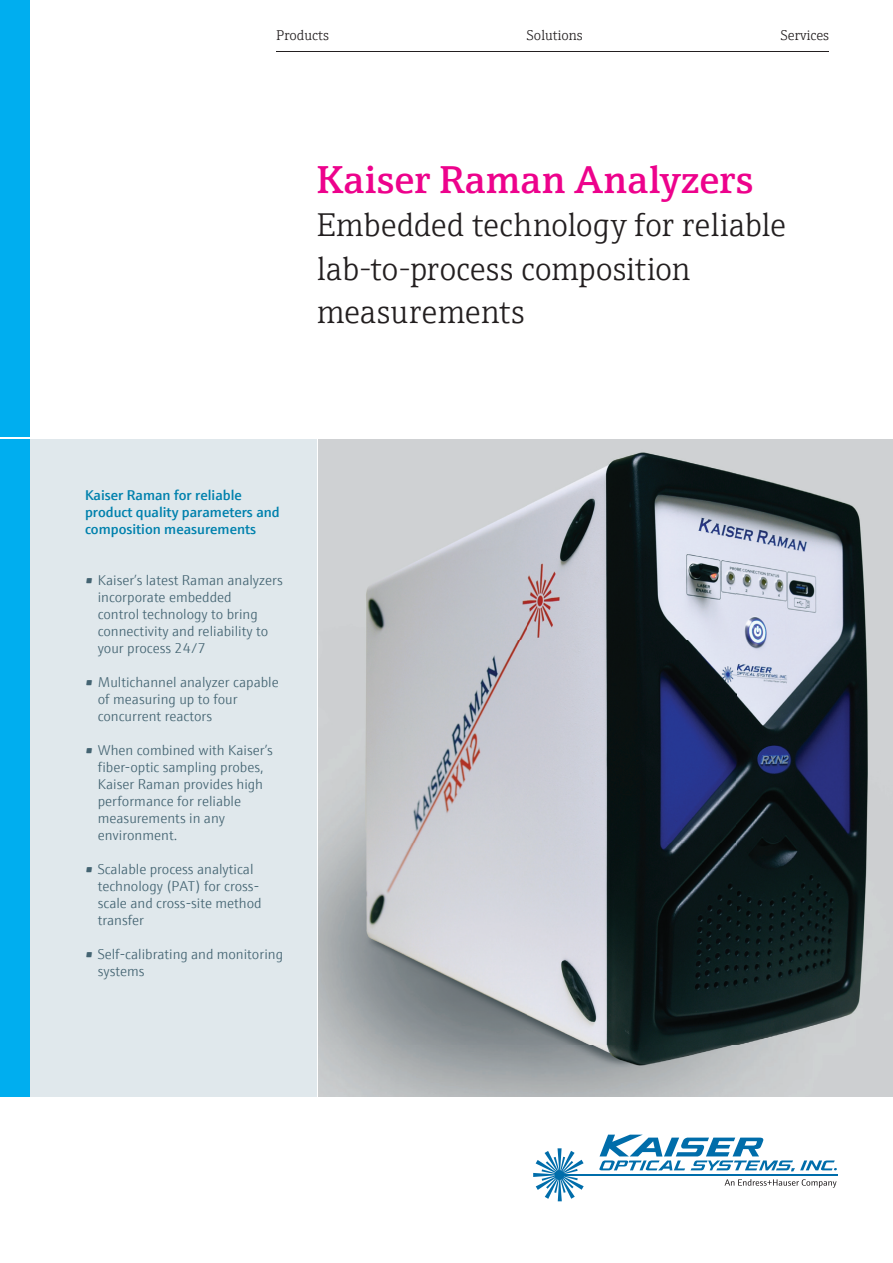
<style>
.page{position:relative;width:893px;height:1263px;background:#fff}
.page>*{position:absolute;margin:0;border:0;box-sizing:border-box;transform-origin:0 0}
.t1{font:600 39px "E+H Serif";letter-spacing:.01em;color:#ed028c}
.t2{font:300 33px/43.2px "E+H Serif";color:#231f20}
.t3{font:300 14.25px/17px "E+H Sans";color:#446472}
.t4{font:600 14.25px/17px "E+H Sans";color:#0081ad}
.t5{font:300 14.25px "E+H Serif";color:#231f20}
</style>
<div class="page">
<hr style="left:276px;top:51px;width:553px;height:1px;background:#231f20">
<div style="left:0;top:0;width:30px;height:437px;background:#00aeef"></div>
<svg style="left:599px;top:1134px;width:238px;height:37px"></svg>
<hr style="left:559px;top:1174px;width:278px;height:1px;background:#006daa">
<svg style="left:533px;top:1148px;width:51px;height:53px"></svg>
<div style="left:554px;top:1170px;width:10px;height:10px;background:#006daa;border-radius:50%"></div>
<svg style="left:724px;top:1179px;width:112px;height:9px"></svg>
<div style="left:29px;top:439px;width:288px;height:657px;background:#e0e8ec"></div>
<div style="left:0;top:439px;width:30px;height:657px;background:#00aeef"></div>
<img style="left:319px;top:439px;width:574px;height:657px">
<p class="t5" style="left:276px;top:24px;width:54px">Products</p>
<p class="t5" style="left:527px;top:24px;width:57px">Solutions</p>
<p class="t5" style="left:781px;top:24px;width:50px">Services</p>
<h1 class="t1" style="left:317px;top:150px;width:438px">Kaiser Raman Analyzers</h1>
<h2 class="t2" style="left:317px;top:201px;width:470px">Embedded technology for reliable lab-to-process composition measurements</h2>
<p class="t4" style="left:85px;top:485px;width:196px">Kaiser Raman for reliable product quality parameters and composition measurements</p>
<p class="t3" style="left:98px;top:571px;width:187px;text-indent:-13px">• Kaiser’s latest Raman analyzers incorporate embedded<br>control technology to bring connectivity and reliability to your process 24/7</p>
<p class="t3" style="left:98px;top:673px;width:182px;text-indent:-13px">• Multichannel analyzer capable of measuring up to four concurrent reactors</p>
<p class="t3" style="left:98px;top:741px;width:177px;text-indent:-13px">• When combined with Kaiser’s fiber-optic sampling probes,<br>Kaiser Raman provides high performance for reliable measurements in any environment.</p>
<p class="t3" style="left:98px;top:860px;width:166px;text-indent:-13px">• Scalable process analytical technology (PAT) for cross&shy;scale and cross-site method transfer</p>
<p class="t3" style="left:98px;top:945px;width:187px;text-indent:-13px">• Self-calibrating and monitoring systems</p>
</div>
